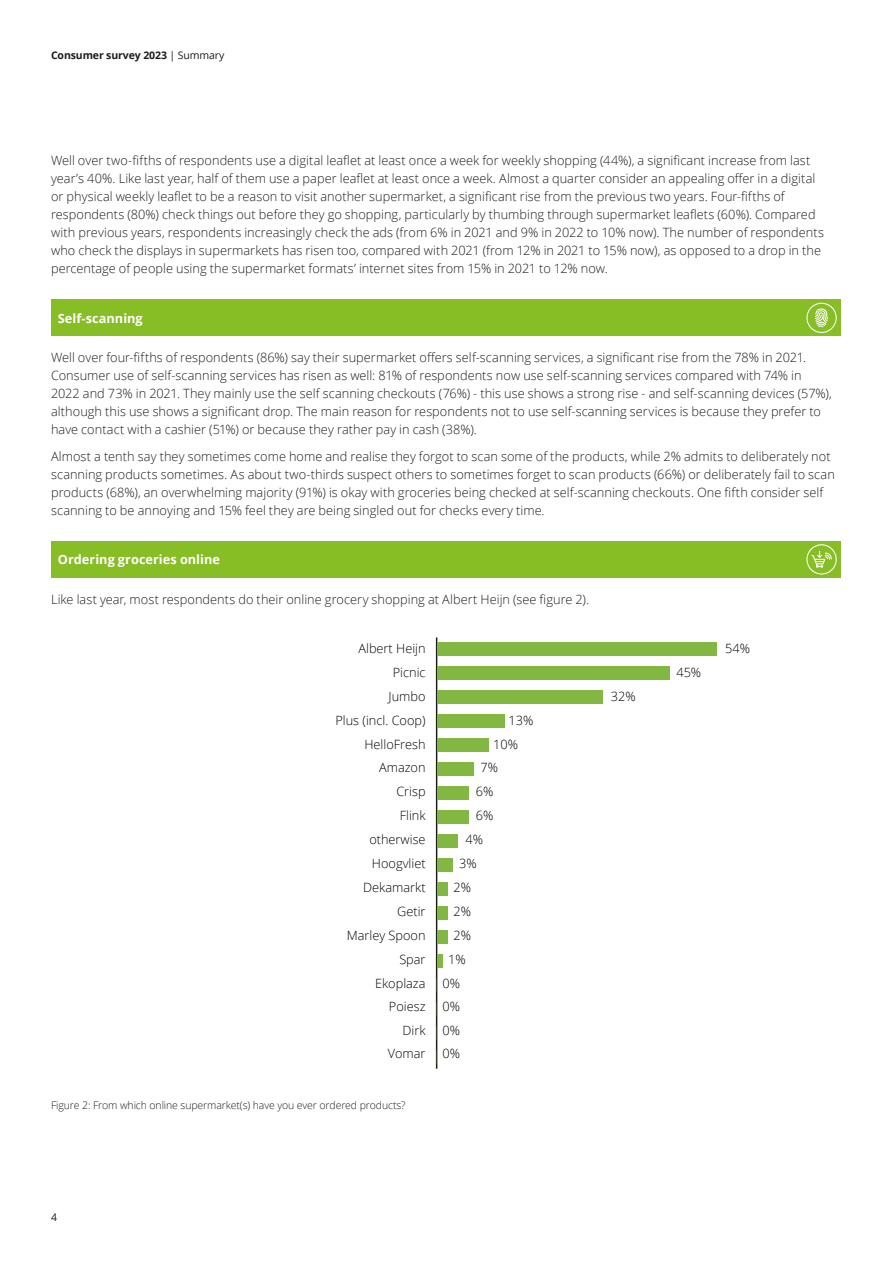
<style>
.page{position:relative;width:893px;height:1263px;background:#fff}
.page>*{position:absolute;margin:0;border:0;box-sizing:border-box;transform-origin:0 0}
.t1{font:300 12.75px/18px "Open Sans";letter-spacing:.005em;color:#1d1d1b}
.t2{font:300 12.75px/24px "Open Sans";color:#020304}
.Subhead_A__8_5_12pt{font:700 12.75px "Open Sans";letter-spacing:.005em;color:#fff}
.Disclaimers__7_9_5pt{font:300 10.5px "Open Sans";letter-spacing:-.01em;color:#1d1d1b}
.Brochure_title___Left_pg__folio_7_9_5pt{font:700 10.5px "Open Sans";letter-spacing:-.01em;color:#1d1d1b}
.t3{font:10.5px "Open Sans";color:#1d1d1b}
.s1{font-weight:400}
</style>
<div class="page">
<div style="left:51px;top:299px;width:789px;height:37px;background:#87bd25"></div>
<svg style="left:806px;top:303px;width:31px;height:30px"></svg>
<div style="left:51px;top:541px;width:789px;height:37px;background:#87bd25"></div>
<svg style="left:806px;top:544px;width:31px;height:30px"></svg>
<hr style="left:436px;top:637px;width:1px;height:432px;background:#1d1d1b">
<div style="left:437px;top:643px;width:280px;height:13px;background:#82b842"></div>
<div style="left:437px;top:667px;width:233px;height:13px;background:#82b842"></div>
<div style="left:437px;top:691px;width:166px;height:13px;background:#82b842"></div>
<div style="left:437px;top:715px;width:68px;height:13px;background:#82b842"></div>
<div style="left:437px;top:738px;width:52px;height:14px;background:#82b842"></div>
<div style="left:437px;top:762px;width:37px;height:14px;background:#82b842"></div>
<div style="left:437px;top:786px;width:31px;height:14px;background:#82b842"></div>
<div style="left:437px;top:810px;width:31px;height:14px;background:#82b842"></div>
<div style="left:437px;top:834px;width:21px;height:14px;background:#82b842"></div>
<div style="left:437px;top:858px;width:16px;height:14px;background:#82b842"></div>
<div style="left:437px;top:882px;width:11px;height:14px;background:#82b842"></div>
<div style="left:437px;top:906px;width:11px;height:14px;background:#82b842"></div>
<div style="left:437px;top:930px;width:11px;height:14px;background:#82b842"></div>
<div style="left:437px;top:954px;width:6px;height:14px;background:#82b842"></div>
<p class="Brochure_title___Left_pg__folio_7_9_5pt" style="left:51px;top:48px;width:175px">Consumer survey 2023 <span class="s1">| Summary</span></p>
<p class="t1" style="left:51px;top:151px;width:774px">Well over two-fifths of respondents use a digital leaflet at least once a week for weekly shopping (44%), a significant increase from last year’s 40%. Like last year, half of them use a paper leaflet at least once a week. Almost a quarter consider an appealing offer in a digital or physical weekly leaflet to be a reason to visit another supermarket, a significant rise from the previous two years. Four-fifths of respondents (80%) check things out before they go shopping, particularly by thumbing through supermarket leaflets (60%). Compared with previous years, respondents increasingly check the ads (from 6% in 2021 and 9% in 2022 to 10% now). The number of respondents who check the displays in supermarkets has risen too, compared with 2021 (from 12% in 2021 to 15% now), as opposed to a drop in the percentage of people using the supermarket formats’ internet sites from 15% in 2021 to 12% now.</p>
<p class="Subhead_A__8_5_12pt" style="left:58px;top:309px;width:87px">Self-scanning</p>
<p class="t1" style="left:51px;top:348px;width:782px">Well over four-fifths of respondents (86%) say their supermarket offers self-scanning services, a significant rise from the 78% in 2021.<br>Consumer use of self-scanning services has risen as well: 81% of respondents now use self-scanning services compared with 74% in 2022 and 73% in 2021. They mainly use the self scanning checkouts (76%) - this use shows a strong rise - and self-scanning devices (57%), although this use shows a significant drop. The main reason for respondents not to use self-scanning services is because they prefer to have contact with a cashier (51%) or because they rather pay in cash (38%).</p>
<p class="t1" style="left:51px;top:446px;width:785px">Almost a tenth say they sometimes come home and realise they forgot to scan some of the products, while 2% admits to deliberately not scanning products sometimes. As about two-thirds suspect others to sometimes forget to scan products (66%) or deliberately fail to scan products (68%), an overwhelming majority (91%) is okay with groceries being checked at self-scanning checkouts. One fifth consider self scanning to be annoying and 15% feel they are being singled out for checks every time.</p>
<p class="Subhead_A__8_5_12pt" style="left:58px;top:551px;width:164px">Ordering groceries online</p>
<p class="t1" style="left:51px;top:590px;width:539px">Like last year, most respondents do their online grocery shopping at Albert Heijn (see figure 2).</p>
<p class="t2" style="left:358px;top:636px;width:69px">Albert Heijn</p>
<p class="t2" style="left:389px;top:684px;width:38px">Jumbo</p>
<p class="t2" style="left:725px;top:636px;width:26px">54%</p>
<p class="t2" style="left:393px;top:660px;width:34px">Picnic</p>
<p class="t2" style="left:335px;top:708px;width:92px;text-align:right">Plus (incl. Coop)<br>HelloFresh</p>
<p class="t2" style="left:396px;top:779px;width:31px">Crisp<br>Flink</p>
<p class="t2" style="left:372px;top:851px;width:55px">Hoogvliet</p>
<p class="t2" style="left:676px;top:660px;width:26px">45%</p>
<p class="t2" style="left:611px;top:684px;width:26px">32%</p>
<p class="t2" style="left:493px;top:708px;width:42px;text-indent:15px">13%<br>10%</p>
<p class="t2" style="left:480px;top:755px;width:19px">7%</p>
<p class="t2" style="left:379px;top:755px;width:48px">Amazon</p>
<p class="t2" style="left:476px;top:779px;width:19px">6%<br>6%</p>
<p class="t2" style="left:369px;top:827px;width:58px">otherwise</p>
<p class="t2" style="left:465px;top:827px;width:19px">4%</p>
<p class="t2" style="left:459px;top:851px;width:19px">3%</p>
<p class="t2" style="left:347px;top:875px;width:80px;text-align:right">Dekamarkt<br>Getir<br>Marley Spoon<br>Spar</p>
<p class="t2" style="left:448px;top:875px;width:25px;text-align:center">2%<br>2%<br>2%<br>1%</p>
<p class="t2" style="left:375px;top:971px;width:52px">Ekoplaza</p>
<p class="t2" style="left:442px;top:971px;width:19px">0%</p>
<p class="t2" style="left:389px;top:994px;width:38px">Poiesz</p>
<p class="t2" style="left:442px;top:994px;width:19px">0%</p>
<p class="t2" style="left:403px;top:1018px;width:25px">Dirk</p>
<p class="t2" style="left:442px;top:1018px;width:19px">0%</p>
<p class="t2" style="left:388px;top:1041px;width:39px">Vomar</p>
<p class="t2" style="left:442px;top:1041px;width:19px">0%</p>
<p class="Disclaimers__7_9_5pt" style="left:51px;top:1098px;width:356px">Figure 2: From which online supermarket(s) have you ever ordered products?</p>
<p class="t3" style="left:51px;top:1210px;width:8px">4</p>
</div>
